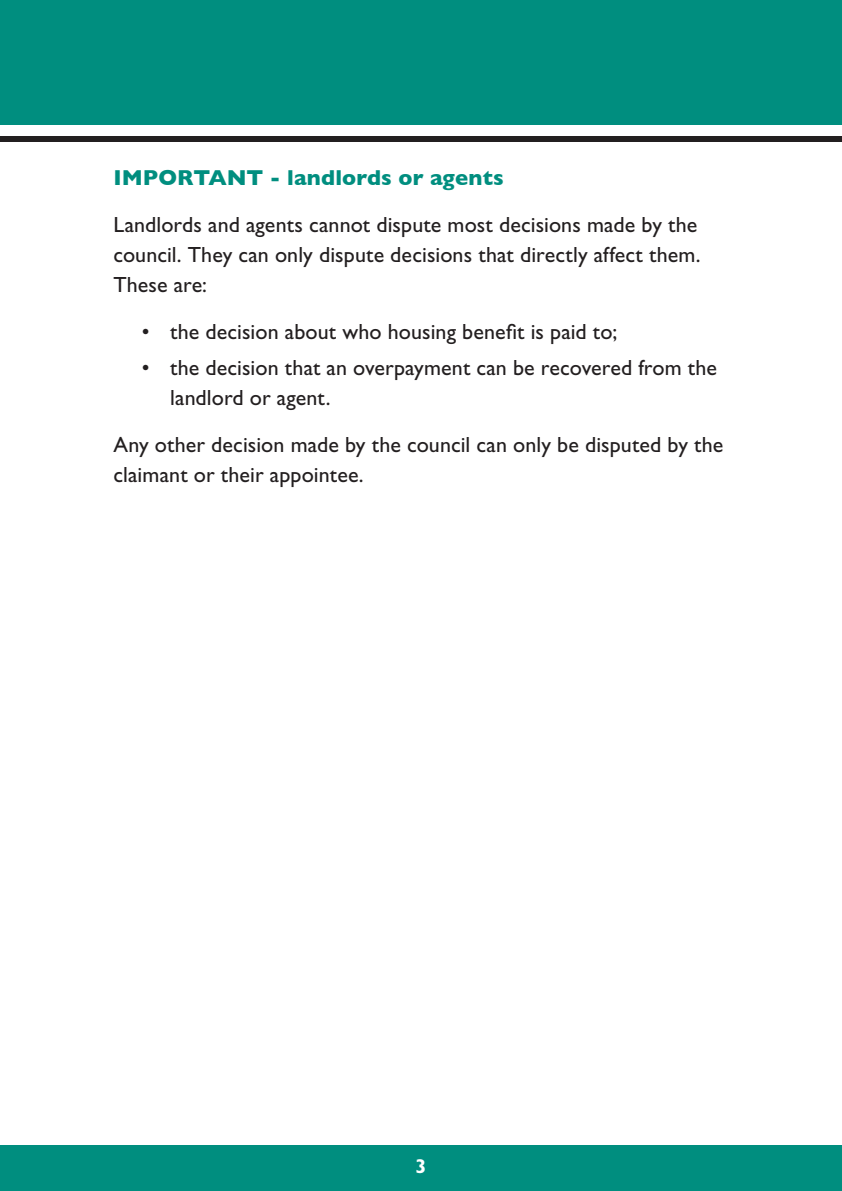
<style>
.page{position:relative;width:842px;height:1191px;background:#fff}
.page>*{position:absolute;margin:0;border:0;box-sizing:border-box;transform-origin:0 0}
.t1{font:22px/30px "Gill Sans Std";letter-spacing:.005em;color:#231f20}
.t2{font:700 22px "Gill Sans";letter-spacing:.005em;color:#008e7f}
.t3{font:700 20px "Gill Sans Std";color:#fff}
</style>
<div class="page">
<div style="left:0;top:0;width:842px;height:125px;background:#008e7f"></div>
<div style="left:0;top:1145px;width:842px;height:46px;background:#008e7f"></div>
<div style="left:0;top:136px;width:842px;height:6px;background:#231f20"></div>
<p class="t2" style="left:113px;top:160px;width:392px">IMPORTANT - landlords or agents</p>
<p class="t1" style="left:113px;top:210px;width:589px">Landlords and agents cannot dispute most decisions made by the council. They can only dispute decisions that directly affect them.<br>These are:</p>
<p class="t1" style="left:142px;top:317px;width:477px">• the decision about who housing benefit is paid to;</p>
<p class="t1" style="left:170px;top:353px;width:548px;text-indent:-28px">• the decision that an overpayment can be recovered from the landlord or agent.</p>
<p class="t1" style="left:113px;top:430px;width:611px">Any other decision made by the council can only be disputed by the claimant or their appointee.</p>
<p class="t3" style="left:415px;top:1154px;width:13px">3</p>
</div>
